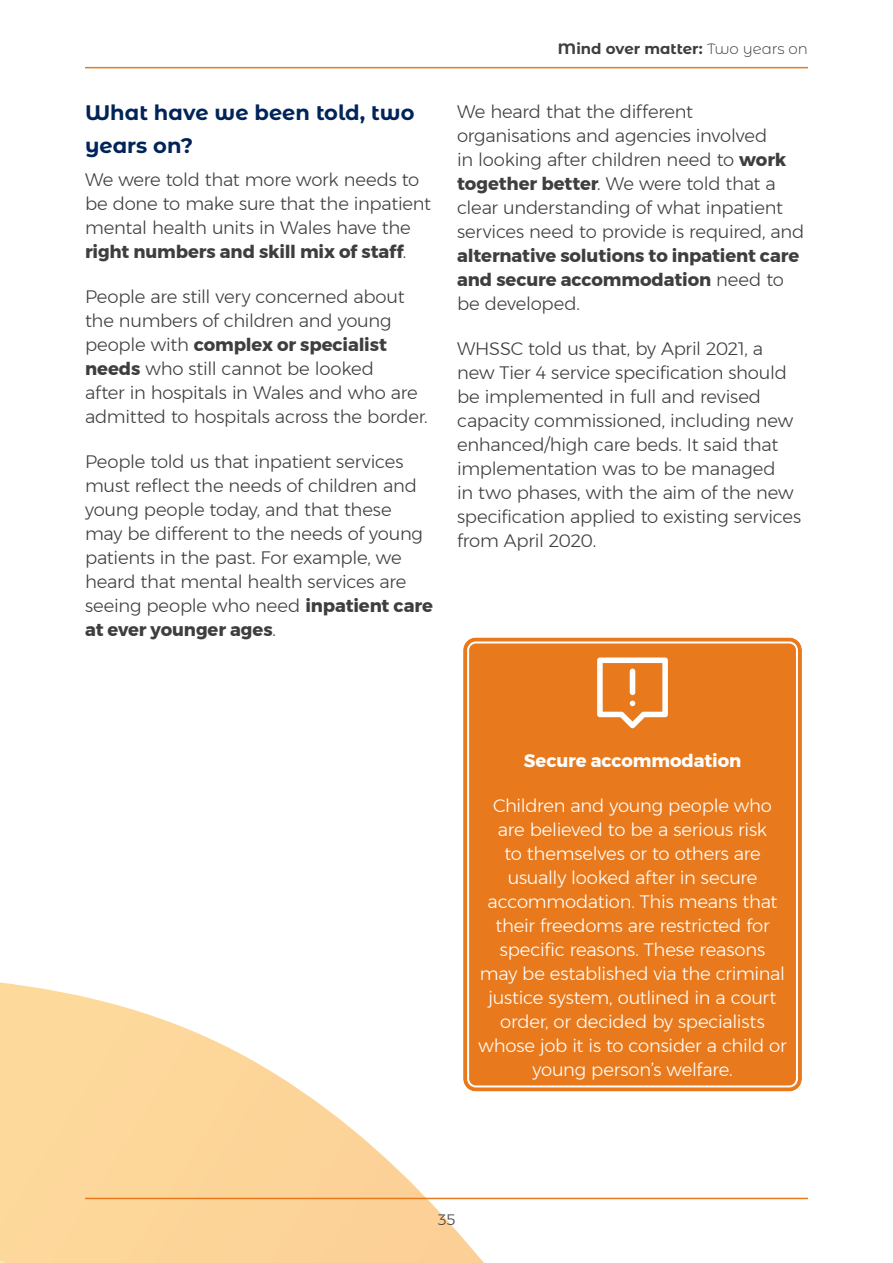
<style>
.page{position:relative;width:893px;height:1263px;background:#fff}
.page>*{position:absolute;margin:0;border:0;box-sizing:border-box;transform-origin:0 0}
.Heading_2{font:700 21px/33px "Montserrat Alternates";color:#002459}
.Body-copy{font:300 18px/24px "Montserrat";letter-spacing:-.015em;color:#3e3e3f}
.Body-copy-2{font:300 18px/24px "Montserrat";letter-spacing:-.015em;color:#fff;text-align:center}
.Body-copy-3{font:700 18px "Montserrat";letter-spacing:-.005em;color:#fff}
.t1{font:700 15px "Montserrat Alternates";letter-spacing:-.005em;color:#3e3e3f}
.t2{font:300 15px "Montserrat";color:#3e3e3f}
.s1{font-weight:700}
.s2{font-weight:300}
</style>
<div class="page">
<svg style="left:0;top:982px;width:732px;height:281px"></svg>
<img style="left:0;top:1260px;width:48px;height:3px">
<hr style="left:85px;top:1198px;width:723px;height:1px;background:#e87a1d">
<hr style="left:85px;top:67px;width:723px;height:1px;background:#e87a1d">
<div style="left:463px;top:637px;width:339px;height:454px;background:#e87a1d;border-radius:13px"></div>
<div style="left:457px;top:631px;width:351px;height:466px;border:6px solid #fff;border-radius:16px"></div>
<div style="left:467px;top:641px;width:331px;height:446px;border:2px solid #fff;border-radius:8px"></div>
<svg style="left:597px;top:657px;width:71px;height:71px"></svg>
<p class="Heading_2" style="left:85px;top:95px;width:331px">What have we been told, two years on?</p>
<p class="Body-copy" style="left:85px;top:167px;width:348px">We were told that more work needs to be done to make sure that the inpatient mental health units in Wales have the <span class="s1">right numbers and skill mix of staff</span>.</p>
<p class="Body-copy" style="left:85px;top:284px;width:344px">People are still very concerned about the numbers of children and young people with <span class="s1">complex or specialist needs</span> who still cannot be looked<br>after in hospitals in Wales and who are admitted to hospitals across the border.</p>
<p class="Body-copy" style="left:85px;top:450px;width:349px">People told us that inpatient services must reflect the needs of children and young people today, and that these may be different to the needs of young patients in the past. For example, we heard that mental health services are seeing people who need <span class="s1">inpatient care at ever younger ages</span>.</p>
<p class="t1" style="left:558px;top:38px;width:251px">Mind over matter: <span class="s2">Two years on</span></p>
<p class="Body-copy" style="left:457px;top:99px;width:349px">We heard that the different organisations and agencies involved<br>in looking after children need to <span class="s1">work together better</span>. We were told that a clear understanding of what inpatient services need to provide is required, and <span class="s1">alternative solutions to inpatient care and secure accommodation</span> need to be developed.</p>
<p class="Body-copy" style="left:457px;top:337px;width:345px">WHSSC told us that, by April 2021, a new Tier 4 service specification should be implemented in full and revised capacity commissioned, including new enhanced/high care beds. It said that implementation was to be managed<br>in two phases, with the aim of the new specification applied to existing services from April 2020.</p>
<p class="Body-copy-3" style="left:524px;top:746px;width:219px">Secure accommodation</p>
<p class="Body-copy-2" style="left:478px;top:793px;width:310px">Children and young people who are believed to be a serious risk<br>to themselves or to others are usually looked after in secure accommodation. This means that their freedoms are restricted for specific reasons. These reasons<br>may be established via the criminal justice system, outlined in a court order, or decided by specialists whose job it is to consider a child or young person’s welfare.</p>
<p class="t2" style="left:438px;top:1208px;width:19px">35</p>
</div>
